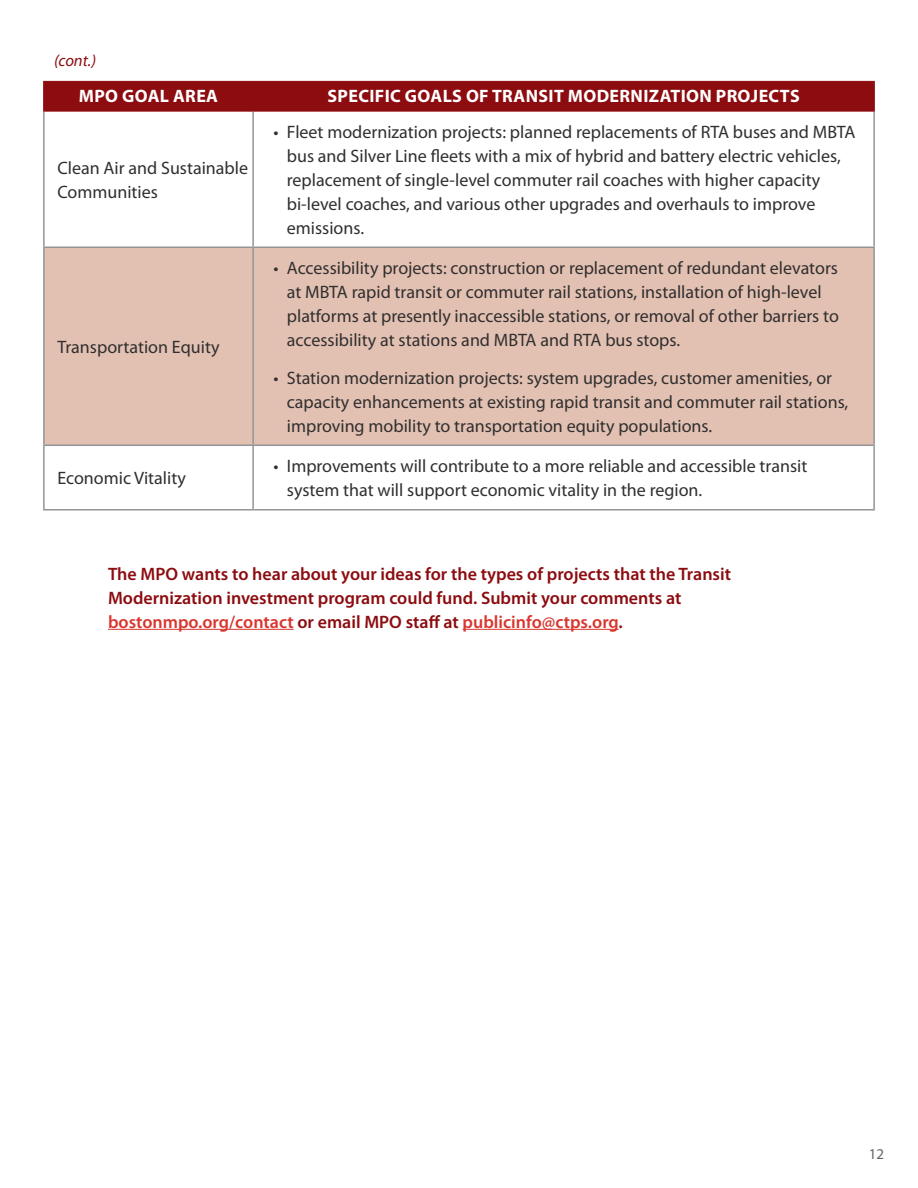
<style>
.page{position:relative;width:918px;height:1188px;background:#fff}
.page>*{position:absolute;margin:0;border:0;box-sizing:border-box;transform-origin:0 0}
.t1{font:18px/24px "Myriad Pro";color:#312f30}
.t2{font:600 18px/24px "Myriad Pro";color:#8c0c10}
.Table_Header{font:700 18px "Myriad Pro";letter-spacing:.02em;color:#fff}
.t3{font:italic 16.5px "Myriad Pro";color:#8c0c10}
.t4{font:15px "Myriad Pro";color:#636366}
.s1{color:#d8362e}
</style>
<div class="page">
<hr style="left:108px;top:629px;width:186px;height:1px;background:#d8362e">
<hr style="left:463px;top:629px;width:156px;height:1px;background:#d8362e">
<div style="left:45px;top:82px;width:828px;height:29px;background:#8c0c10"></div>
<div style="left:45px;top:248px;width:828px;height:197px;background:#e3c1b2"></div>
<hr style="left:252px;top:112px;width:2px;height:135px;background:#939598">
<hr style="left:43px;top:247px;width:210px;height:1px;background:#939598">
<hr style="left:253px;top:247px;width:622px;height:1px;background:#939598">
<hr style="left:252px;top:248px;width:2px;height:197px;background:#939598">
<hr style="left:43px;top:445px;width:210px;height:1px;background:#939598">
<hr style="left:253px;top:445px;width:622px;height:1px;background:#939598">
<hr style="left:252px;top:446px;width:2px;height:63px;background:#939598">
<hr style="left:43px;top:112px;width:2px;height:135px;background:#939598">
<hr style="left:873px;top:112px;width:2px;height:135px;background:#939598">
<hr style="left:43px;top:248px;width:2px;height:197px;background:#939598">
<hr style="left:873px;top:248px;width:2px;height:197px;background:#939598">
<hr style="left:43px;top:446px;width:2px;height:63px;background:#939598">
<hr style="left:873px;top:446px;width:2px;height:63px;background:#939598">
<hr style="left:43px;top:509px;width:210px;height:2px;background:#939598">
<hr style="left:253px;top:509px;width:622px;height:2px;background:#939598">
<hr style="left:43px;top:81px;width:210px;height:1px;background:#8c0c10">
<hr style="left:253px;top:81px;width:622px;height:1px;background:#8c0c10">
<hr style="left:43px;top:111px;width:210px;height:1px;background:#8c0c10">
<hr style="left:253px;top:111px;width:622px;height:1px;background:#8c0c10">
<hr style="left:43px;top:82px;width:2px;height:29px;background:#8c0c10">
<hr style="left:252px;top:82px;width:2px;height:29px;background:#8c0c10">
<hr style="left:873px;top:82px;width:2px;height:29px;background:#8c0c10">
<p class="t3" style="left:54px;top:52px;width:44px">(cont.)</p>
<p class="Table_Header" style="left:79px;top:85px;width:141px">MPO GOAL AREA</p>
<p class="Table_Header" style="left:328px;top:85px;width:474px">SPECIFIC GOALS OF TRANSIT MODERNIZATION PROJECTS</p>
<p class="t1" style="left:57px;top:156px;width:192px">Clean Air and Sustainable<br>Communities</p>
<p class="t1" style="left:57px;top:335px;width:164px">Transportation Equity</p>
<p class="t1" style="left:57px;top:467px;width:130px">Economic Vitality</p>
<p class="t1" style="left:287px;top:120px;width:570px;text-indent:-14px">• Fleet modernization projects: planned replacements of RTA buses and MBTA bus and Silver Line fleets with a mix of hybrid and battery electric vehicles, replacement of single-level commuter rail coaches with higher capacity bi-level coaches, and various other upgrades and overhauls to improve emissions.</p>
<p class="t1" style="left:287px;top:257px;width:554px;text-indent:-14px">• Accessibility projects: construction or replacement of redundant elevators at MBTA rapid transit or commuter rail stations, installation of high-level platforms at presently inaccessible stations, or removal of other barriers to accessibility at stations and MBTA and RTA bus stops.</p>
<p class="t1" style="left:287px;top:366px;width:563px;text-indent:-14px">• Station modernization projects: system upgrades, customer amenities, or capacity enhancements at existing rapid transit and commuter rail stations, improving mobility to transportation equity populations.</p>
<p class="t1" style="left:287px;top:455px;width:522px;text-indent:-14px">• Improvements will contribute to a more reliable and accessible transit system that will support economic vitality in the region.</p>
<p class="t2" style="left:108px;top:562px;width:625px">The MPO wants to hear about your ideas for the types of projects that the Transit<br>Modernization investment program could fund. Submit your comments at <span class="s1">bostonmpo.org/contact</span> or email MPO staff at <span class="s1">publicinfo@ctps.org</span>.</p>
<p class="t4" style="left:869px;top:1146px;width:17px">12</p>
</div>
